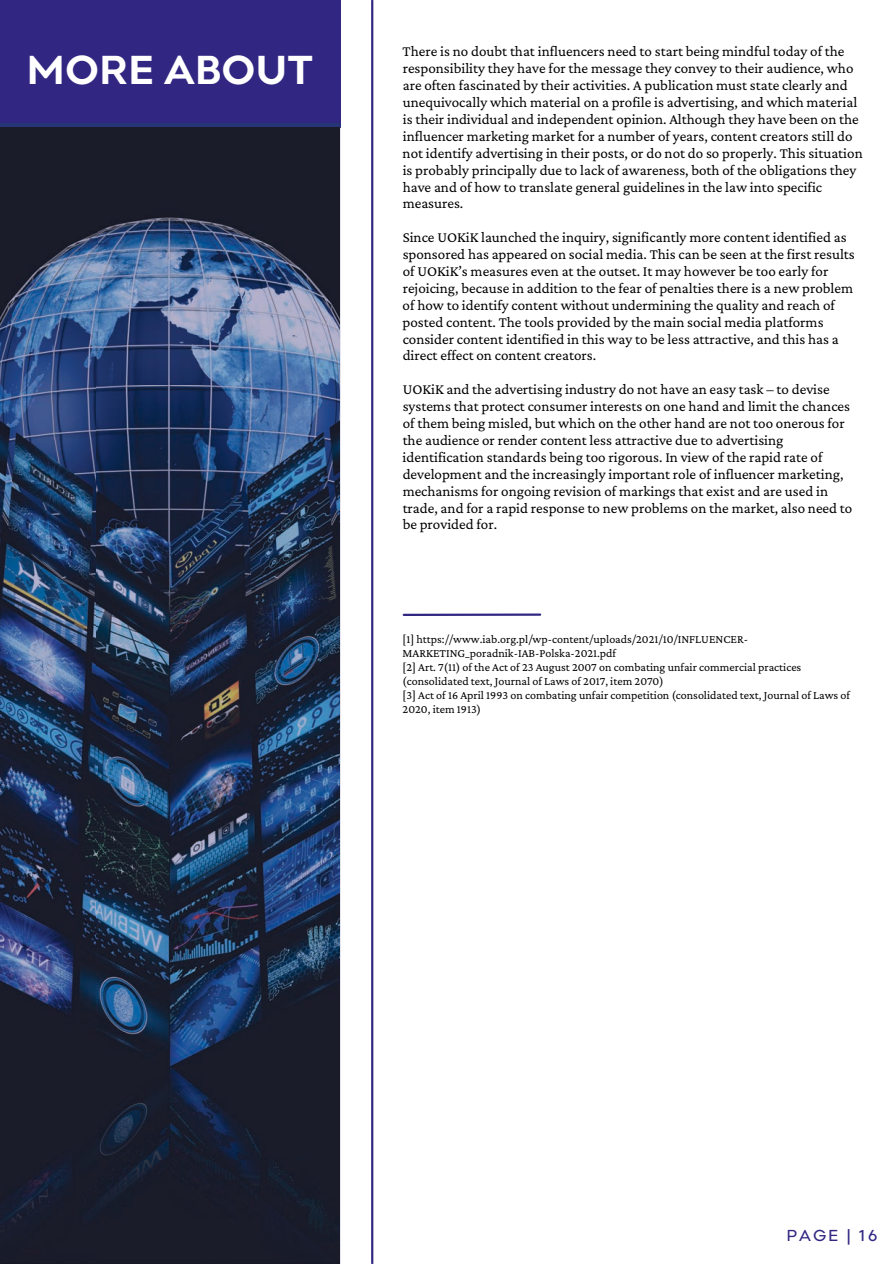
<style>
.page{position:relative;width:894px;height:1264px;background:#fff}
.page>*{position:absolute;margin:0;border:0;box-sizing:border-box;transform-origin:0 0}
.t1{font:700 42px "Point";color:#fff}
.t2{font:16.5px "Point";letter-spacing:.12em;color:#312782}
.t3{font:15px/17px "Crimson Pro";color:#000}
.t4{font:12px/14px "Crimson Pro";color:#000}
</style>
<div class="page">
<svg style="left:371px;top:0;width:2px;height:1263px"></svg>
<div style="left:0;top:0;width:340px;height:127px;background:#312782"></div>
<hr style="left:0;top:123px;width:340px;height:4px;background:#253578">
<img style="left:0;top:128px;width:340px;height:1135px">
<hr style="left:403px;top:613px;width:137px;height:3px;background:#312782">
<h1 class="t1" style="left:27px;top:43px;width:288px">MORE ABOUT</h1>
<p class="t3" style="left:402px;top:43px;width:461px">There is no doubt that influencers need to start being mindful today of the responsibility they have for the message they convey to their audience, who are often fascinated by their activities. A publication must state clearly and unequivocally which material on a profile is advertising, and which material is their individual and independent opinion. Although they have been on the influencer marketing market for a number of years, content creators still do not identify advertising in their posts, or do not do so properly. This situation is probably principally due to lack of awareness, both of the obligations they have and of how to translate general guidelines in the law into specific measures.</p>
<p class="t3" style="left:402px;top:228px;width:453px">Since UOKiK launched the inquiry, significantly more content identified as sponsored has appeared on social media. This can be seen at the first results of UOKiK’s measures even at the outset. It may however be too early for rejoicing, because in addition to the fear of penalties there is a new problem of how to identify content without undermining the quality and reach of posted content. The tools provided by the main social media platforms consider content identified in this way to be less attractive, and this has a direct effect on content creators.</p>
<p class="t3" style="left:402px;top:381px;width:451px">UOKiK and the advertising industry do not have an easy task – to devise systems that protect consumer interests on one hand and limit the chances of them being misled, but which on the other hand are not too onerous for the audience or render content less attractive due to advertising identification standards being too rigorous. In view of the rapid rate of development and the increasingly important role of influencer marketing, mechanisms for ongoing revision of markings that exist and are used in trade, and for a rapid response to new problems on the market, also need to be provided for.</p>
<p class="t4" style="left:402px;top:632px;width:449px">[1] https://www.iab.org.pl/wp-content/uploads/2021/10/INFLUENCER-MARKETING_poradnik-IAB-Polska-2021.pdf<br>[2] Art. 7(11) of the Act of 23 August 2007 on combating unfair commercial practices (consolidated text, Journal of Laws of 2017, item 2070)<br>[3] Act of 16 April 1993 on combating unfair competition (consolidated text, Journal of Laws of 2020, item 1913)</p>
<p class="t2" style="left:786px;top:1224px;width:93px">PAGE | 16</p>
</div>
